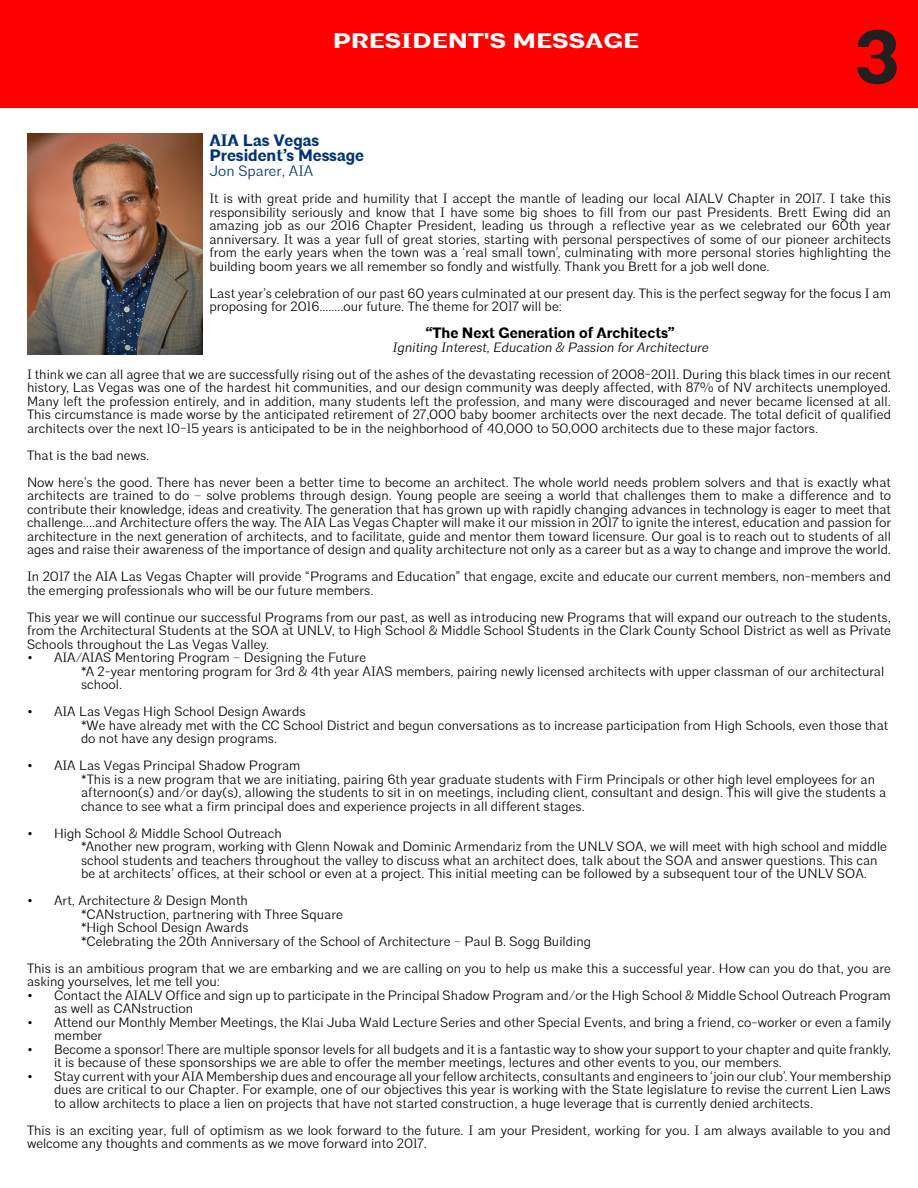
<style>
.page{position:relative;width:918px;height:1188px;background:#fff}
.page>*{position:absolute;margin:0;border:0;box-sizing:border-box;transform-origin:0 0}
.t1{font:700 75px "Architype";color:#231f20}
.t2{font:700 21px "Architype";color:#fff;scale:1.25 1}
.t3{font:700 16.5px "Architype";color:#003375}
.t4{font:700 15px "Architype";color:#000}
.t5{font:300 15px "Architype";color:#003375}
.t6{font:300 13.5px/13.5px "Architype";color:#000}
.t7{font:italic 300 13.5px "Architype";color:#000}
</style>
<div class="page">
<div style="left:0;top:0;width:918px;height:108px;background:#f00"></div>
<img style="left:27px;top:134px;width:176px;height:220px">
<p class="t2" style="left:333px;top:28px;width:247px">PRESIDENT'S MESSAGE</p>
<p class="t1" style="left:855px;top:12px;width:46px">3</p>
<p class="t3" style="left:209px;top:131px;width:111px">AIA Las Vegas</p>
<p class="t3" style="left:209px;top:146px;width:156px">President’s Message</p>
<p class="t5" style="left:209px;top:162px;width:105px">Jon Sparer, AIA</p>
<p class="t6" style="left:209px;top:192px;width:683px;text-align:justify">It is with great pride and humility that I accept the mantle of leading our local AIALV Chapter in 2017. I take this responsibility seriously and know that I have some big shoes to fill from our past Presidents. Brett Ewing did an amazing job as our 2016 Chapter President, leading us through a reflective year as we celebrated our 60th year anniversary. It was a year full of great stories, starting with personal perspectives of some of our pioneer architects from the early years when the town was a ‘real small town’, culminating with more personal stories highlighting the building boom years we all remember so fondly and wistfully. Thank you Brett for a job well done.</p>
<p class="t6" style="left:209px;top:287px;width:683px">Last year’s celebration of our past 60 years culminated at our present day. This is the perfect segway for the focus I am proposing for 2016……..our future. The theme for 2017 will be:</p>
<p class="t4" style="left:426px;top:324px;width:251px">“The Next Generation of Architects”</p>
<p class="t7" style="left:392px;top:339px;width:320px">Igniting Interest,Education &amp; Passion forArchitecture</p>
<p class="t6" style="left:27px;top:368px;width:866px;text-align:justify">I think we can all agree that we are successfully rising out of the ashes of the devastating recession of 2008-2011. During this black times in our recent history, Las Vegas was one of the hardest hit communities, and our design community was deeply affected, with 87% of NV architects unemployed.<br>Many left the profession entirely, and in addition, many students left the profession, and many were discouraged and never became licensed at all.<br>This circumstance is made worse by the anticipated retirement of 27,000 baby boomer architects over the next decade. The total deficit of qualified architects over the next 10-15 years is anticipated to be in the neighborhood of 40,000 to 50,000 architects due to these major factors.</p>
<p class="t6" style="left:27px;top:449px;width:124px">That is the bad news.</p>
<p class="t6" style="left:27px;top:476px;width:866px;text-align:justify">Now here’s the good. There has never been a better time to become an architect. The whole world needs problem solvers and that is exactly what architects are trained to do – solve problems through design. Young people are seeing a world that challenges them to make a difference and to contribute their knowledge, ideas and creativity. The generation that has grown up with rapidly changing advances in technology is eager to meet that challenge....and Architecture offers the way. The AIA Las Vegas Chapter will make it our mission in 2017 to ignite the interest, education and passion for architecture in the next generation of architects, and to facilitate, guide and mentor them toward licensure. Our goal is to reach out to students of all ages and raise their awareness of the importance of design and quality architecture not only as a career but as a way to change and improve the world.</p>
<p class="t6" style="left:27px;top:570px;width:865px">In 2017 the AIA Las Vegas Chapter will provide “Programs and Education” that engage, excite and educate our current members, non-members and the emerging professionals who will be our future members.</p>
<p class="t6" style="left:27px;top:611px;width:866px;text-align:justify">This year we will continue our successful Programs from our past, as well as introducing new Programs that will expand our outreach to the students, from the Architectural Students at the SOA at UNLV, to High School &amp; Middle School Students in the Clark County School District as well as Private Schools throughout the Las Vegas Valley.</p>
<p class="t6" style="left:27px;top:651px;width:341px">• AIA/AIAS Mentoring Program – Designing the Future</p>
<p class="t6" style="left:81px;top:665px;width:805px">*A 2-year mentoring program for 3rd &amp; 4th year AIAS members, pairing newly licensed architects with upper classman of our architectural school.</p>
<p class="t6" style="left:27px;top:705px;width:280px">• AIA Las Vegas High School Design Awards</p>
<p class="t6" style="left:81px;top:719px;width:809px">*We have already met with the CC School District and begun conversations as to increase participation from High Schools, even those that do not have any design programs.</p>
<p class="t6" style="left:27px;top:759px;width:275px">• AIA Las Vegas Principal Shadow Program</p>
<p class="t6" style="left:81px;top:773px;width:807px">*This is a new program that we are initiating, pairing 6th year graduate students with Firm Principals or other high level employees for an afternoon(s) and/or day(s), allowing the students to sit in on meetings, including client, consultant and design. This will give the students a chance to see what a firm principal does and experience projects in all different stages.</p>
<p class="t6" style="left:27px;top:827px;width:256px">• High School &amp; Middle School Outreach</p>
<p class="t6" style="left:81px;top:840px;width:807px">*Another new program, working with Glenn Nowak and Dominic Armendariz from the UNLV SOA, we will meet with high school and middle school students and teachers throughout the valley to discuss what an architect does, talk about the SOA and answer questions. This can</p>
<p class="t6" style="left:81px;top:867px;width:788px">be at architects’ offices, at their school or even at a project. This initial meeting can be followed by a subsequent tour of the UNLV SOA.</p>
<p class="t6" style="left:27px;top:894px;width:222px">• Art, Architecture &amp; Design Month</p>
<p class="t6" style="left:81px;top:908px;width:263px">*CANstruction, partnering with Three Square</p>
<p class="t6" style="left:81px;top:921px;width:169px">*High School Design Awards</p>
<p class="t6" style="left:81px;top:935px;width:512px">*Celebrating the 20th Anniversary of the School of Architecture – Paul B. Sogg Building</p>
<p class="t6" style="left:27px;top:962px;width:866px">This is an ambitious program that we are embarking and we are calling on you to help us make this a successful year. How can you do that, you are asking yourselves, let me tell you:</p>
<p class="t6" style="left:54px;top:989px;width:838px;text-indent:-27px">• Contact the AIALV Office and sign up to participate in the Principal Shadow Program and/or the High School &amp; Middle School Outreach Program as well as CANstruction</p>
<p class="t6" style="left:54px;top:1016px;width:839px;text-indent:-27px">• Attend our Monthly Member Meetings, the Klai Juba Wald Lecture Series and other Special Events, and bring a friend, co-worker or even a family member</p>
<p class="t6" style="left:54px;top:1043px;width:839px;text-indent:-27px">• Become a sponsor! There are multiple sponsor levels for all budgets and it is a fantastic way to show your support to your chapter and quite frankly, it is because of these sponsorships we are able to offer the member meetings, lectures and other events to you, our members.</p>
<p class="t6" style="left:54px;top:1070px;width:839px;text-align:justify;text-indent:-27px">• Stay current with your AIA Membership dues and encourage all your fellow architects, consultants and engineers to ‘join our club’. Your membership dues are critical to our Chapter. For example, one of our objectives this year is working with the State legislature to revise the current Lien Laws to allow architects to place a lien on projects that have not started construction, a huge leverage that is currently denied architects.</p>
<p class="t6" style="left:27px;top:1124px;width:865px">This is an exciting year, full of optimism as we look forward to the future. I am your President, working for you. I am always available to you and welcome any thoughts and comments as we move forward into 2017.</p>
</div>
